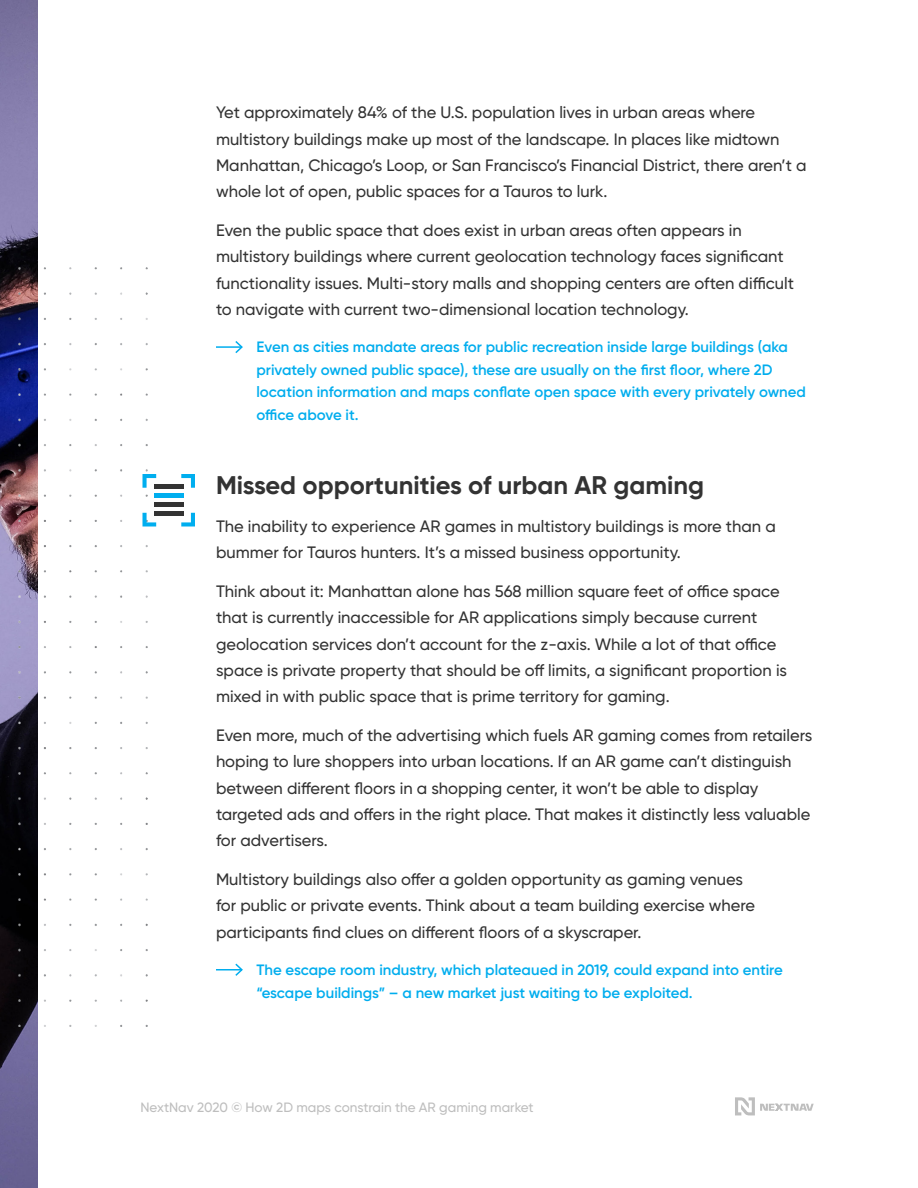
<style>
.page{position:relative;width:918px;height:1188px;background:#fff}
.page>*{position:absolute;margin:0;border:0;box-sizing:border-box;transform-origin:0 0}
.t1{font:700 25.5px "Gilroy";color:#333}
.t2{font:500 16.5px/26.4px "Gilroy";color:#333}
.t3{font:600 15px/22.5px "Gilroy";color:#00adee}
.t4{font:500 13.5px "Gilroy";color:#bebebe}
</style>
<div class="page">
<svg style="left:735px;top:1097px;width:79px;height:18px"></svg>
<img style="left:0;top:0;width:38px;height:1188px">
<img style="left:18px;top:267px;width:144px;height:761px">
<hr style="left:216px;top:346px;width:26px;height:2px;background:#00adee">
<svg style="left:234px;top:341px;width:9px;height:12px"></svg>
<hr style="left:216px;top:969px;width:26px;height:2px;background:#00adee">
<svg style="left:234px;top:963px;width:9px;height:13px"></svg>
<svg style="left:143px;top:474px;width:13px;height:14px"></svg>
<svg style="left:181px;top:474px;width:14px;height:14px"></svg>
<svg style="left:181px;top:513px;width:14px;height:13px"></svg>
<svg style="left:142px;top:513px;width:14px;height:13px"></svg>
<hr style="left:154px;top:512px;width:30px;height:4px;background:#333">
<hr style="left:154px;top:503px;width:30px;height:4px;background:#333">
<hr style="left:154px;top:494px;width:30px;height:4px;background:#00aeef">
<hr style="left:154px;top:485px;width:30px;height:4px;background:#333">
<p class="t2" style="left:216px;top:99px;width:592px">Yet approximately 84% of the U.S. population lives in urban areas where multistory buildings make up most of the landscape. In places like midtown Manhattan, Chicago’s Loop, or San Francisco’s Financial District, there aren’t a whole lot of open, public spaces for a Tauros to lurk.</p>
<p class="t2" style="left:216px;top:217px;width:580px">Even the public space that does exist in urban areas often appears in multistory buildings where current geolocation technology faces significant functionality issues. Multi-story malls and shopping centers are often difficult to navigate with current two-dimensional location technology.</p>
<p class="t3" style="left:256px;top:336px;width:551px">Even as cities mandate areas for public recreation inside large buildings (aka privately owned public space), these are usually on the first floor, where 2D location information and maps conflate open space with every privately owned office above it.</p>
<h1 class="t1" style="left:216px;top:469px;width:490px">Missed opportunities of urban AR gaming</h1>
<p class="t2" style="left:216px;top:513px;width:561px">The inability to experience AR games in multistory buildings is more than a bummer for Tauros hunters. It’s a missed business opportunity.</p>
<p class="t2" style="left:216px;top:578px;width:573px">Think about it: Manhattan alone has 568 million square feet of office space that is currently inaccessible for AR applications simply because current geolocation services don’t account for the z-axis. While a lot of that office space is private property that should be off limits, a significant proportion is mixed in with public space that is prime territory for gaming.</p>
<p class="t2" style="left:216px;top:722px;width:598px">Even more, much of the advertising which fuels AR gaming comes from retailers hoping to lure shoppers into urban locations. If an AR game can’t distinguish between different floors in a shopping center, it won’t be able to display targeted ads and offers in the right place. That makes it distinctly less valuable for advertisers.</p>
<p class="t2" style="left:216px;top:866px;width:541px">Multistory buildings also offer a golden opportunity as gaming venues for public or private events. Think about a team building exercise where participants find clues on different floors of a skyscraper.</p>
<p class="t3" style="left:256px;top:959px;width:528px">The escape room industry, which plateaued in 2019, could expand into entire “escape buildings” – a new market just waiting to be exploited.</p>
<p class="t4" style="left:140px;top:1099px;width:395px">NextNav 2020 © How 2D maps constrain the AR gaming market</p>
</div>
